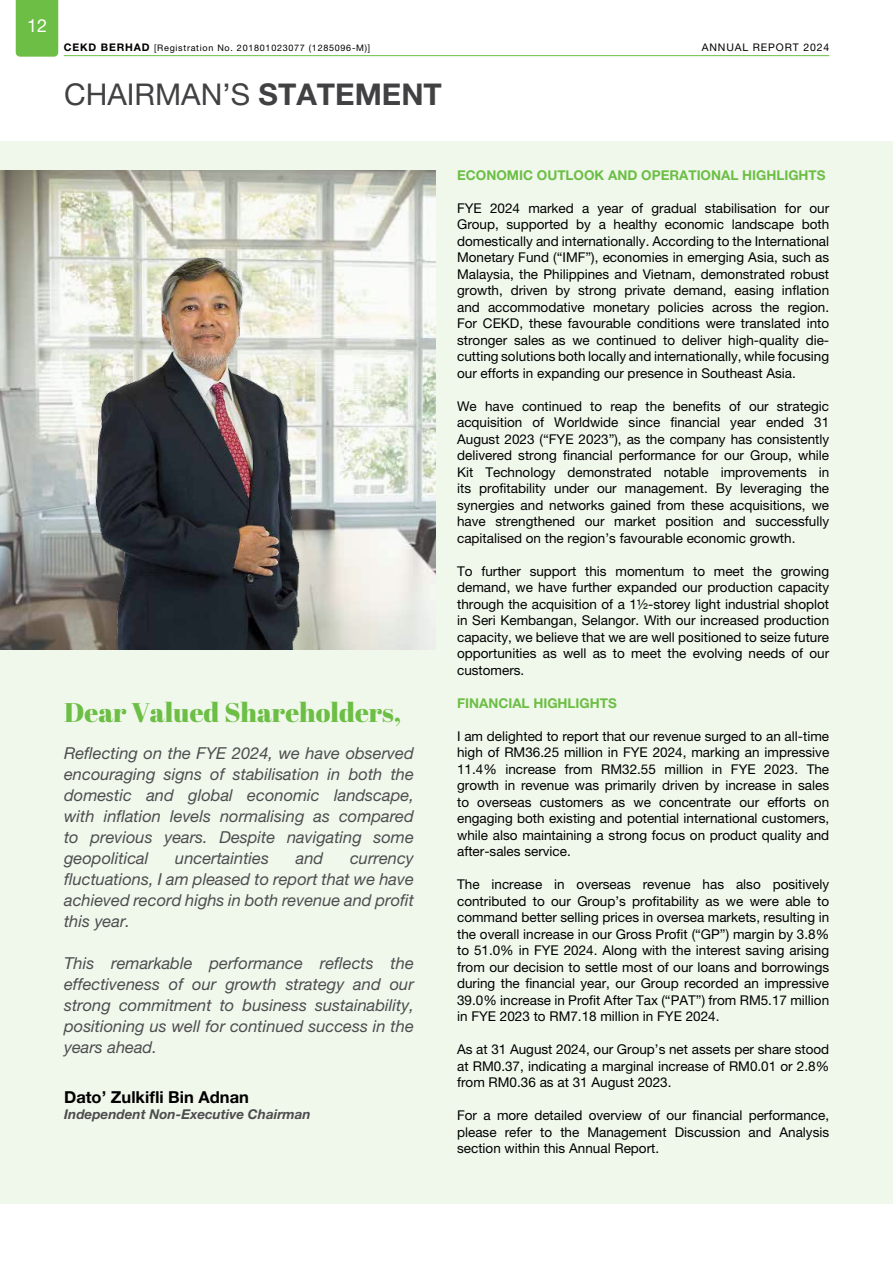
<style>
.page{position:relative;width:893px;height:1263px;background:#fff}
.page>*{position:absolute;margin:0;border:0;box-sizing:border-box;transform-origin:0 0}
.t1{font:30px "Helvetica Neue LT Std";color:#414042}
.t2{font:27px "Abril Fatface";color:#6cbe45}
.t3{font:18px "Helvetica Neue LT Std";color:#fff}
.t4{font:italic 16.5px/21px "Helvetica Neue LT Std";color:#4d4d4f;text-align:justify}
.t5{font:700 16.5px "Helvetica Neue LT Std";color:#000}
.t6{font:13.5px/16.5px "Helvetica Neue LT Std";color:#000;text-align:justify}
.t7{font:700 13.5px "Helvetica Neue LT Std";color:#6cbe45}
.t8{font:italic 700 13.5px "Helvetica Neue LT Std";color:#4d4d4f}
.t9{font:10.5px "Helvetica Neue LT Std";letter-spacing:.08em;color:#000}
.t10{font:9px "Helvetica Neue LT Std";letter-spacing:.08em;color:#000}
.s1{font-weight:700;font-size:10.5px}
.s2{font-weight:700}
</style>
<div class="page">
<div style="left:16px;top:0;width:42px;height:57px;background:#6cbe45"></div>
<hr style="left:64px;top:55px;width:765px;height:1px;background:#6cbe45">
<div style="left:0;top:141px;width:893px;height:1062px;background:#f0f8ec"></div>
<img style="left:0;top:170px;width:436px;height:480px">
<img style="left:82px;top:253px;width:240px;height:397px">
<h3 class="t3" style="left:27px;top:15px;width:22px">12</h3>
<p class="t10" style="left:64px;top:42px;width:308px"><span class="s1">CEKD BERHAD</span> [Registration No. 201801023077 (1285096-M)]</p>
<p class="t9" style="left:702px;top:41px;width:129px">ANNUAL REPORT 2024</p>
<h1 class="t1" style="left:64px;top:77px;width:379px">CHAIRMAN’S <span class="s2">STATEMENT</span></h1>
<h2 class="t2" style="left:64px;top:693px;width:338px">Dear Valued Shareholders,</h2>
<p class="t4" style="left:64px;top:743px;width:351px">Reflecting on the FYE 2024, we have observed encouraging signs of stabilisation in both the domestic and global economic landscape, with inflation levels normalising as compared to previous years. Despite navigating some geopolitical</p>
<p class="t4" style="left:175px;top:848px;width:95px">uncertainties</p>
<p class="t4" style="left:296px;top:848px;width:29px">and</p>
<p class="t4" style="left:64px;top:848px;width:351px;text-indent:286px">currency fluctuations, I am pleased to report that we have achieved record highs in both revenue and profit this year.</p>
<p class="t4" style="left:64px;top:953px;width:351px">This remarkable performance reflects the effectiveness of our growth strategy and our strong commitment to business sustainability, positioning us well for continued success in the years ahead.</p>
<p class="t5" style="left:64px;top:1087px;width:186px">Dato’ Zulkifli Bin Adnan</p>
<p class="t8" style="left:64px;top:1106px;width:248px">Independent Non-Executive Chairman</p>
<p class="t7" style="left:457px;top:167px;width:370px">ECONOMIC OUTLOOK AND OPERATIONAL HIGHLIGHTS</p>
<p class="t6" style="left:457px;top:199px;width:374px">FYE 2024 marked a year of gradual stabilisation for our Group, supported by a healthy economic landscape both domestically and internationally. According to the International Monetary Fund (“IMF”), economies in emerging Asia, such as Malaysia, the Philippines and Vietnam, demonstrated robust growth, driven by strong private demand, easing inflation and accommodative monetary policies across the region.<br>For CEKD, these favourable conditions were translated into stronger sales as we continued to deliver high-quality die&shy;cutting solutions both locally and internationally, while focusing our efforts in expanding our presence in Southeast Asia.</p>
<p class="t6" style="left:457px;top:397px;width:374px">We have continued to reap the benefits of our strategic acquisition of Worldwide since financial year ended 31<br>August 2023 (“FYE 2023”), as the company has consistently delivered strong financial performance for our Group, while Kit Technology demonstrated notable improvements in its profitability under our management. By leveraging the synergies and networks gained from these acquisitions, we have strengthened our market position and successfully capitalised on the region’s favourable economic growth.</p>
<p class="t6" style="left:457px;top:562px;width:374px">To further support this momentum to meet the growing demand, we have further expanded our production capacity through the acquisition of a 1½-storey light industrial shoplot in Seri Kembangan, Selangor. With our increased production capacity, we believe that we are well positioned to seize future opportunities as well as to meet the evolving needs of our customers.</p>
<p class="t7" style="left:457px;top:694px;width:161px">FINANCIAL HIGHLIGHTS</p>
<p class="t6" style="left:457px;top:727px;width:374px">I am delighted to report that our revenue surged to an all-time high of RM36.25 million in FYE 2024, marking an impressive 11.4% increase from RM32.55 million in FYE 2023. The growth in revenue was primarily driven by increase in sales to overseas customers as we concentrate our efforts on engaging both existing and potential international customers, while also maintaining a strong focus on product quality and after-sales service.</p>
<p class="t6" style="left:457px;top:876px;width:374px">The increase in overseas revenue has also positively contributed to our Group’s profitability as we were able to command better selling prices in oversea markets, resulting in the overall increase in our Gross Profit (“GP”) margin by 3.8% to 51.0% in FYE 2024. Along with the interest saving arising from our decision to settle most of our loans and borrowings during the financial year, our Group recorded an impressive 39.0% increase in Profit After Tax (“PAT”) from RM5.17 million in FYE 2023 to RM7.18 million in FYE 2024.</p>
<p class="t6" style="left:457px;top:1041px;width:374px">As at 31 August 2024, our Group’s net assets per share stood at RM0.37, indicating a marginal increase of RM0.01 or 2.8% from RM0.36 as at 31 August 2023.</p>
<p class="t6" style="left:457px;top:1107px;width:374px">For a more detailed overview of our financial performance, please refer to the Management Discussion and Analysis section within this Annual Report.</p>
</div>
